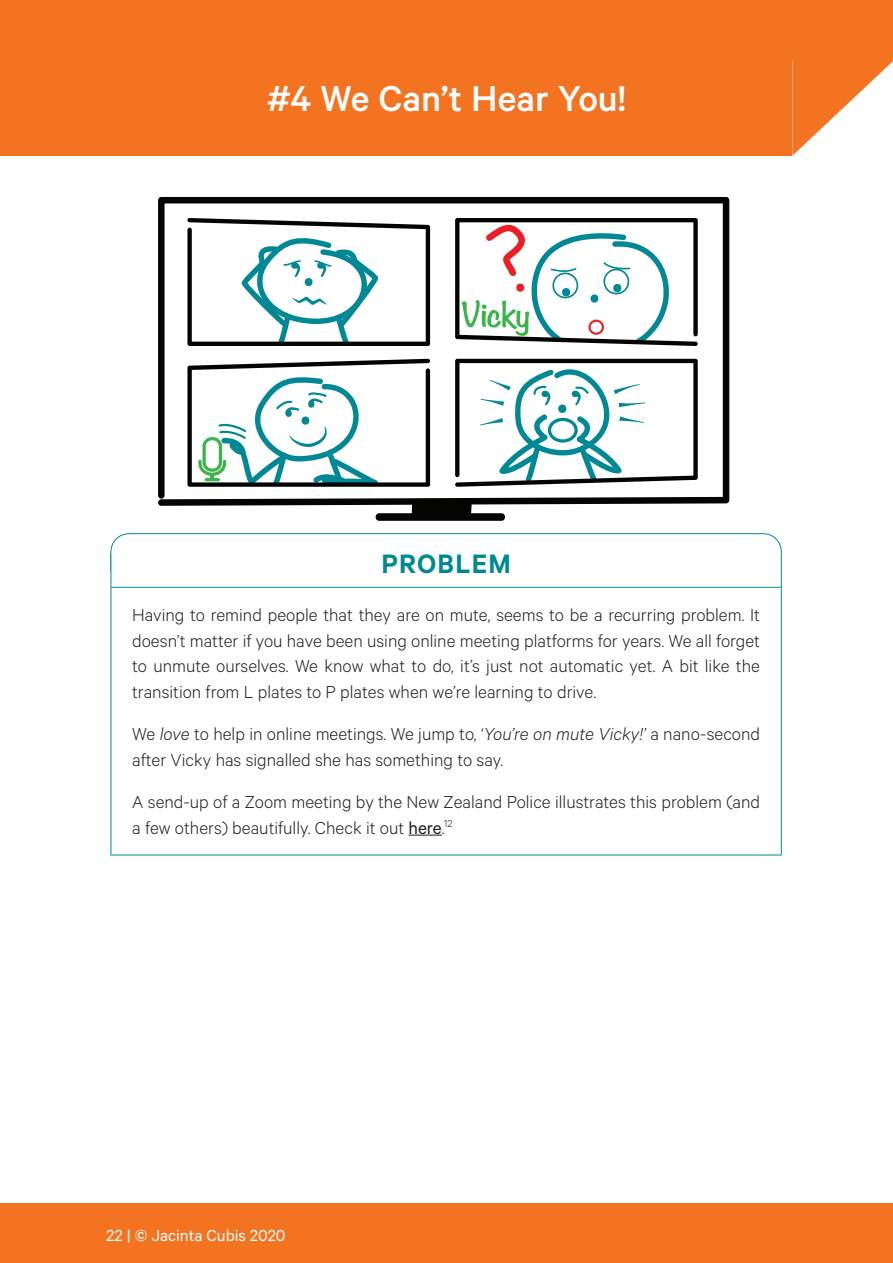
<style>
.page{position:relative;width:893px;height:1263px;background:#fff}
.page>*{position:absolute;margin:0;border:0;box-sizing:border-box;transform-origin:0 0}
.t1{font:500 40.5px "Calibre";color:#fff}
.t2{font:600 30px "Calibre";letter-spacing:.04em;color:#008895}
.t3{font:300 19.5px/25.5px "Calibre";color:#231f20}
.t4{font:18px "Calibre";color:#fff}
.s1{font-style:italic}
.s2{font-weight:400}
</style>
<div class="page">
<div style="left:111px;top:533px;width:671px;height:54px;border:1px solid #008895;border-radius:18px"></div>
<div style="left:0;top:1203px;width:893px;height:60px;background:#f47321"></div>
<div style="left:0;top:0;width:893px;height:60px;background:#f47321"></div>
<div style="left:0;top:44px;width:792px;height:112px;background:#f47321"></div>
<svg style="left:792px;top:60px;width:101px;height:96px"></svg>
<svg style="left:158px;top:197px;width:571px;height:309px"></svg>
<svg style="left:374px;top:503px;width:132px;height:18px"></svg>
<div style="left:111px;top:553px;width:670px;height:34px;background:#fff"></div>
<hr style="left:111px;top:588px;width:1px;height:267px;background:#008895">
<hr style="left:781px;top:588px;width:1px;height:267px;background:#008895">
<hr style="left:111px;top:855px;width:671px;height:1px;background:#008895">
<hr style="left:111px;top:553px;width:1px;height:34px;background:#008895">
<hr style="left:781px;top:553px;width:1px;height:34px;background:#008895">
<hr style="left:111px;top:587px;width:671px;height:1px;background:#008895">
<hr style="left:408px;top:835px;width:34px;height:1px;background:#231f20">
<h1 class="t1" style="left:267px;top:75px;width:360px">#4 We Can’t Hear You!</h1>
<h2 class="t2" style="left:381px;top:546px;width:131px">PROBLEM</h2>
<p class="t3" style="left:132px;top:601px;width:629px;text-align:justify">Having to remind people that they are on mute, seems to be a recurring problem. It doesn’t matter if you have been using online meeting platforms for years. We all forget to unmute ourselves. We know what to do, it’s just not automatic yet. A bit like the transition from L plates to P plates when we’re learning to drive.</p>
<p class="t3" style="left:132px;top:720px;width:629px">We <span class="s1">love</span> to help in online meetings. We jump to, ‘<span class="s1">You’re on mute Vicky!’</span> a nano-second after Vicky has signalled she has something to say.</p>
<p class="t3" style="left:132px;top:789px;width:629px">A send-up of a Zoom meeting by the New Zealand Police illustrates this problem (and a few others) beautifully. Check it out <span class="s2">here</span>.<sup>12</sup></p>
<p class="t4" style="left:106px;top:1224px;width:181px">22 | © Jacinta Cubis 2020</p>
</div>
